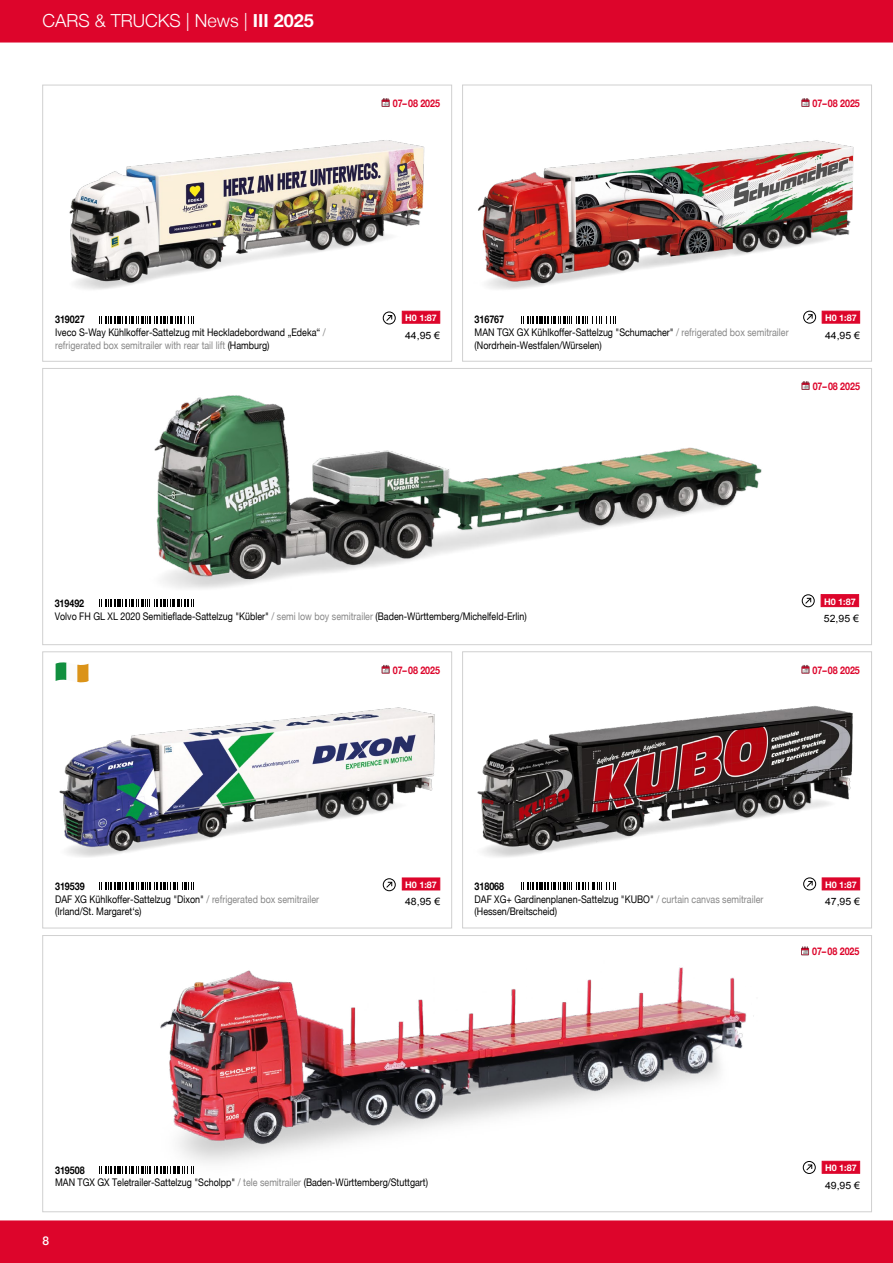
<style>
.page{position:relative;width:893px;height:1263px;background:#fff}
.page>*{position:absolute;margin:0;border:0;box-sizing:border-box;transform-origin:0 0}
.t1{font:300 18px "Helvetica Neue";color:#fff}
.t2{font:500 12px "Helvetica Neue";color:#fff}
.t3{font:10.5px/12.6px "Helvetica Neue";color:#000;scale:.85 1}
.t4{font:700 10.5px "Helvetica Neue";letter-spacing:-.005em;color:#dd052b;scale:.85 1}
.t5{font:700 10.5px "Helvetica Neue";letter-spacing:-.005em;color:#000;scale:.85 1}
.t6{font:10.05px "Arial";color:#000;scale:1.04 1}
.t7{font:700 9px "Helvetica Neue";color:#fff}
.s1{font-weight:700}
.s2{color:#878787}
</style>
<div class="page">
<img style="left:99px;top:949px;width:717px;height:225px">
<img style="left:55px;top:663px;width:386px;height:229px">
<div style="left:43px;top:652px;width:409px;height:276px;border:1px solid #d0d0d0"></div>
<img style="left:477px;top:666px;width:384px;height:225px">
<div style="left:462px;top:651px;width:410px;height:277px;border:1px solid #d0d0d0"></div>
<img style="left:69px;top:99px;width:372px;height:226px">
<div style="left:42px;top:85px;width:410px;height:276px;border:1px solid #d0d0d0"></div>
<img style="left:478px;top:99px;width:383px;height:225px">
<div style="left:462px;top:85px;width:410px;height:276px;border:1px solid #d0d0d0"></div>
<img style="left:99px;top:395px;width:737px;height:213px">
<svg style="left:382px;top:665px;width:8px;height:9px"></svg>
<svg style="left:801px;top:665px;width:8px;height:9px"></svg>
<svg style="left:801px;top:946px;width:8px;height:9px"></svg>
<div style="left:822px;top:1161px;width:38px;height:13px;background:#dd052b;border:1px solid #dd052b"></div>
<div style="left:402px;top:877px;width:38px;height:13px;background:#dd052b;border:1px solid #dd052b"></div>
<div style="left:822px;top:877px;width:38px;height:13px;background:#dd052b;border:1px solid #dd052b"></div>
<svg style="left:56px;top:662px;width:32px;height:20px"></svg>
<div style="left:0;top:0;width:893px;height:43px;background:#dd052b"></div>
<div style="left:0;top:1220px;width:893px;height:43px;background:#dd052b"></div>
<svg style="left:382px;top:98px;width:8px;height:9px"></svg>
<svg style="left:801px;top:98px;width:8px;height:9px"></svg>
<div style="left:402px;top:311px;width:38px;height:13px;background:#dd052b;border:1px solid #dd052b"></div>
<div style="left:822px;top:311px;width:38px;height:13px;background:#dd052b;border:1px solid #dd052b"></div>
<svg style="left:383px;top:312px;width:12px;height:12px"></svg>
<div style="left:383px;top:312px;width:13px;height:12px;border:1px solid #000;border-radius:50%"></div>
<svg style="left:386px;top:314px;width:7px;height:8px"></svg>
<svg style="left:804px;top:311px;width:12px;height:12px"></svg>
<div style="left:803px;top:311px;width:13px;height:13px;border:1px solid #000;border-radius:50%"></div>
<svg style="left:806px;top:313px;width:7px;height:8px"></svg>
<div style="left:821px;top:594px;width:38px;height:13px;background:#dd052b;border:1px solid #dd052b"></div>
<svg style="left:802px;top:595px;width:12px;height:12px"></svg>
<div style="left:802px;top:594px;width:13px;height:13px;border:1px solid #000;border-radius:50%"></div>
<svg style="left:805px;top:597px;width:7px;height:7px"></svg>
<svg style="left:801px;top:381px;width:9px;height:9px"></svg>
<svg style="left:803px;top:1161px;width:12px;height:12px"></svg>
<div style="left:803px;top:1161px;width:13px;height:13px;border:1px solid #000;border-radius:50%"></div>
<svg style="left:806px;top:1164px;width:7px;height:7px"></svg>
<svg style="left:383px;top:879px;width:12px;height:12px"></svg>
<div style="left:383px;top:878px;width:13px;height:13px;border:1px solid #000;border-radius:50%"></div>
<svg style="left:386px;top:881px;width:7px;height:7px"></svg>
<svg style="left:804px;top:878px;width:12px;height:12px"></svg>
<div style="left:803px;top:877px;width:13px;height:13px;border:1px solid #000;border-radius:50%"></div>
<svg style="left:806px;top:880px;width:7px;height:7px"></svg>
<svg style="left:99px;top:316px;width:95px;height:7px"></svg>
<svg style="left:521px;top:316px;width:95px;height:7px"></svg>
<svg style="left:99px;top:882px;width:95px;height:8px"></svg>
<svg style="left:521px;top:882px;width:95px;height:8px"></svg>
<svg style="left:99px;top:1166px;width:95px;height:7px"></svg>
<svg style="left:99px;top:599px;width:95px;height:7px"></svg>
<h1 class="t1" style="left:43px;top:6px;width:273px">CARS &amp; TRUCKS | News | <span class="s1">III 2025</span></h1>
<p class="t4" style="left:393px;top:95px;width:57px">07–08 2025</p>
<p class="t4" style="left:812px;top:95px;width:57px">07–08 2025</p>
<p class="t5" style="left:475px;top:311px;width:36px">316767</p>
<p class="t7" style="left:825px;top:311px;width:33px">H0 1:87</p>
<p class="t3" style="left:475px;top:326px;width:371px">MAN TGX GX Kühlkoffer-Sattelzug "Schumacher" <span class="s2">/ refrigerated box semitrailer </span>(Nordrhein-Westfalen/Würselen)</p>
<p class="t5" style="left:55px;top:311px;width:36px">319027</p>
<p class="t7" style="left:405px;top:311px;width:33px">H0 1:87</p>
<p class="t3" style="left:55px;top:326px;width:320px">Iveco S-Way Kühlkoffer-Sattelzug mit Heckladebordwand „Edeka“ <span class="s2">/ refrigerated box semitrailer with rear tail lift</span> (Hamburg)</p>
<p class="t6" style="left:405px;top:328px;width:35px">44,95 €</p>
<p class="t6" style="left:825px;top:328px;width:35px">44,95 €</p>
<p class="t4" style="left:813px;top:378px;width:57px">07–08 2025</p>
<p class="t5" style="left:55px;top:595px;width:36px">319492</p>
<p class="t7" style="left:824px;top:594px;width:33px">H0 1:87</p>
<p class="t3" style="left:55px;top:610px;width:557px">Volvo FH GL XL 2020 Semitieflade-Sattelzug "Kübler" <span class="s2">/ semi low boy semitrailer</span> (Baden-Württemberg/Michelfeld-Erlin)</p>
<p class="t6" style="left:824px;top:612px;width:35px">52,95 €</p>
<p class="t4" style="left:393px;top:662px;width:57px">07–08 2025</p>
<p class="t4" style="left:813px;top:662px;width:57px">07–08 2025</p>
<p class="t5" style="left:475px;top:878px;width:36px">318068</p>
<p class="t7" style="left:825px;top:877px;width:33px">H0 1:87</p>
<p class="t3" style="left:475px;top:893px;width:341px">DAF XG+ Gardinenplanen-Sattelzug "KUBO" <span class="s2">/ curtain canvas semitrailer </span>(Hessen/Breitscheid)</p>
<p class="t5" style="left:55px;top:878px;width:36px">319539</p>
<p class="t7" style="left:405px;top:878px;width:33px">H0 1:87</p>
<p class="t3" style="left:55px;top:893px;width:312px">DAF XG Kühlkoffer-Sattelzug "Dixon" <span class="s2">/ refrigerated box semitrailer </span>(Irland/St. Margaret‘s)</p>
<p class="t6" style="left:405px;top:895px;width:35px">48,95 €</p>
<p class="t6" style="left:825px;top:895px;width:35px">47,95 €</p>
<p class="t4" style="left:812px;top:943px;width:57px">07–08 2025</p>
<p class="t3" style="left:55px;top:1164px;width:440px"><span class="s1">319508<br></span>MAN TGX GX Teletrailer-Sattelzug "Scholpp" <span class="s2">/ tele semitrailer</span> (Baden-Württemberg/Stuttgart)</p>
<p class="t7" style="left:825px;top:1161px;width:33px">H0 1:87</p>
<p class="t6" style="left:825px;top:1178px;width:35px">49,95 €</p>
<p class="t2" style="left:43px;top:1231px;width:8px">8</p>
</div>
